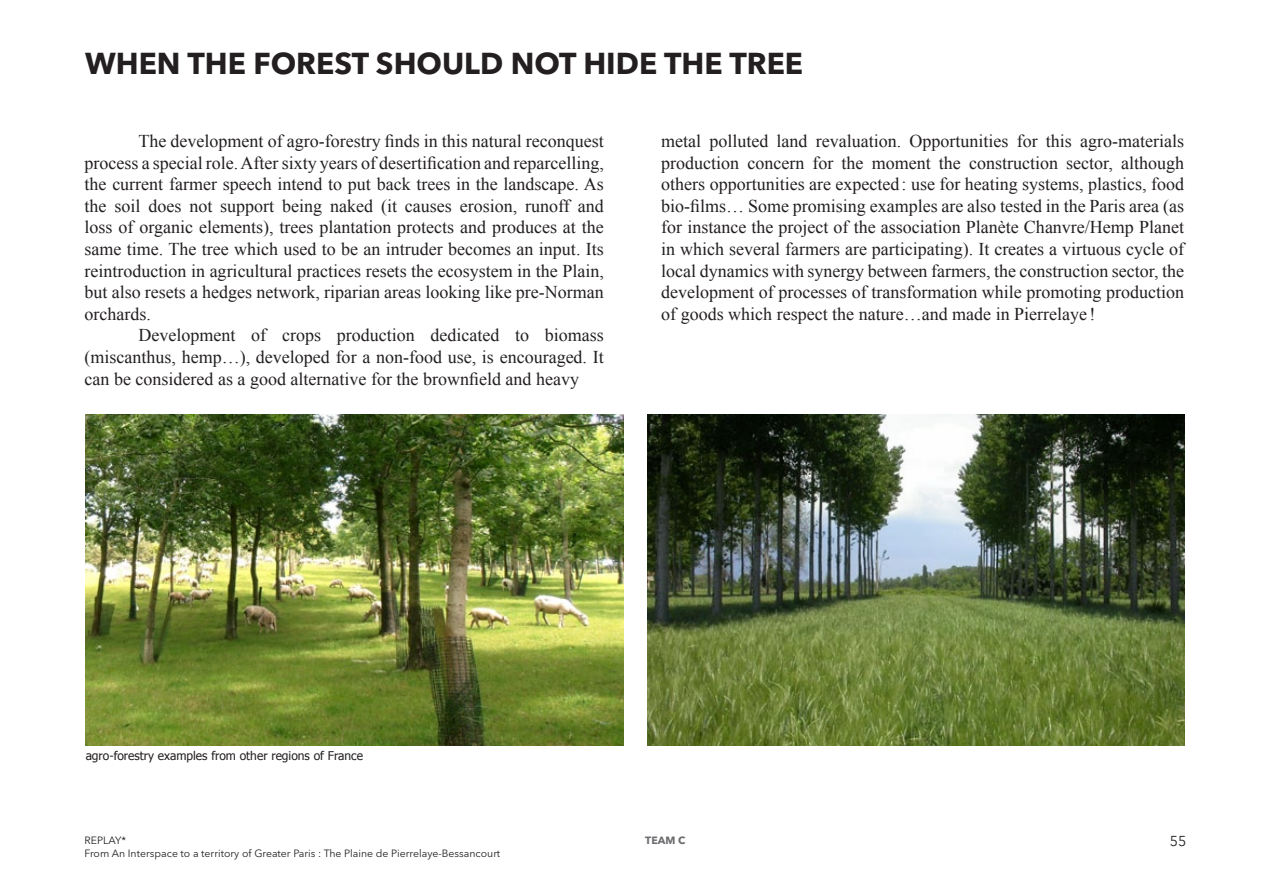
<style>
.page{position:relative;width:1263px;height:893px;background:#fff}
.page>*{position:absolute;margin:0;border:0;box-sizing:border-box;transform-origin:0 0}
.t1{font:700 30px "Avenir Next LT Pro";color:#231f20}
.t2{font:18px/21.6px "Times New Roman";color:#231f20;text-align:justify}
.t3{font:14.25px "Avenir Next LT Pro";color:#231f20}
.t4{font:12px "Tahoma";color:#231f20}
.t5{font:10.5px/13.5px "Avenir Next LT Pro";color:#231f20}
.t6{font:700 10.5px "Avenir Next LT Pro";color:#6c6d70}
</style>
<div class="page">
<img style="left:85px;top:415px;width:539px;height:331px">
<img style="left:648px;top:415px;width:536px;height:331px">
<h1 class="t1" style="left:85px;top:45px;width:25px">WHEN</h1>
<h1 class="t1" style="left:187px;top:45px;width:21px">THE</h1>
<h1 class="t1" style="left:253px;top:45px;width:20px">FOREST</h1>
<h1 class="t1" style="left:376px;top:45px;width:23px">SHO</h1>
<h1 class="t1" style="left:442px;top:45px;width:91px">ULD NOT</h1>
<h1 class="t1" style="left:583px;top:45px;width:101px">HIDETHE</h1>
<h1 class="t1" style="left:729px;top:45px;width:20px">TREE</h1>
<p class="t2" style="left:85px;top:130px;width:521px;text-indent:54px">The development of agro-forestry finds in this natural reconquest process a special role. After sixty years of desertification and reparcelling, the current farmer speech intend to put back trees in the landscape. As the soil does not support being naked (it causes erosion, runoff and loss of organic elements), trees plantation protects and produces at the same time. The tree which used to be an intruder becomes an input. Its reintroduction in agricultural practices resets the ecosystem in the Plain, but also resets a hedges network, riparian areas looking like pre-Norman orchards.</p>
<p class="t2" style="left:85px;top:324px;width:521px;text-indent:54px">Development of crops production dedicated to biomass (miscanthus, hemp…), developed for a non-food use, is encouraged. It can be considered as a good alternative for the brownfield and heavy</p>
<p class="t2" style="left:661px;top:130px;width:524px">metal polluted land revaluation. Opportunities for this agro-materials production concern for the moment the construction sector, although others opportunities are expected: use for heating systems, plastics, food bio-films… Some promising examples are also tested in the Paris area (as for instance the project of the association Planète Chanvre/Hemp Planet in which several farmers are participating). It creates a virtuous cycle of local dynamics with synergy between farmers, the construction sector, the development of processes of transformation while promoting production of goods which respect the nature…and made in Pierrelaye !</p>
<p class="t4" style="left:86px;top:748px;width:279px">agro-forestry examples from other regions of France</p>
<p class="t5" style="left:85px;top:833px;width:417px">REPLAY*<br>From An Interspace to a territory of Greater Paris : The Plaine de Pierrelaye-Bessancourt</p>
<p class="t6" style="left:645px;top:834px;width:42px">TEAM C</p>
<p class="t3" style="left:1170px;top:833px;width:18px">55</p>
</div>
